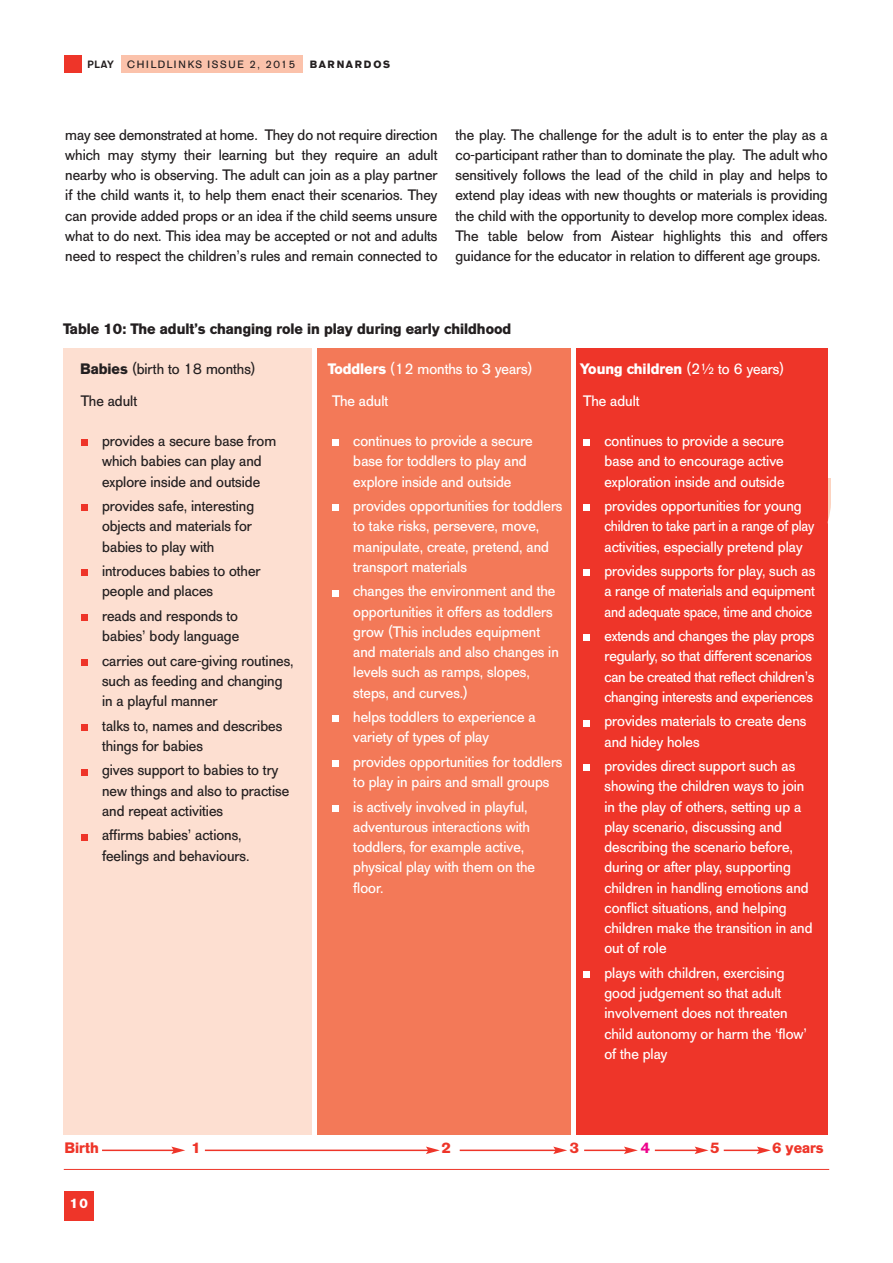
<style>
.page{position:relative;width:893px;height:1263px;background:#fff}
.page>*{position:absolute;margin:0;border:0;box-sizing:border-box;transform-origin:0 0}
.t1{font:15px/20.2px "AG Old Face";color:#fff}
.t2{font:15px/20.2px "AG Old Face";color:#231f20}
.t3{font:700 15px "AG Old Face";color:#231f20}
.t4{font:700 15px "AG Old Face";color:#fff}
.t5{font:700 15px "AG Old Face";color:#ee3529}
.t6{font:700 15px "AG Old Face";color:#ed028c}
.t7{font:700 13.5px "AG Old Face";color:#fff}
.t8{font:10.5px "AG Old Face";letter-spacing:.155em;color:#231f20}
.t9{font:700 10.5px "AG Old Face";letter-spacing:.16em;color:#231f20}
.t10{font:500 10.5px "AG Old Face";color:#231f20}
.s1{font-weight:700}
.s2{font-weight:400}
</style>
<div class="page">
<div style="left:577px;top:348px;width:251px;height:787px;background:#ee3529"></div>
<div style="left:317px;top:348px;width:254px;height:787px;background:#f37958"></div>
<div style="left:63px;top:348px;width:249px;height:787px;background:#fddfd1"></div>
<div style="left:64px;top:1191px;width:30px;height:29px;background:#ee3529"></div>
<hr style="left:64px;top:1169px;width:765px;height:1px;background:#ee3529">
<hr style="left:828px;top:478px;width:3px;height:56px;background:#fcd3c0">
<div style="left:121px;top:55px;width:181px;height:17px;background:#fbc2ab"></div>
<div style="left:64px;top:55px;width:17px;height:17px;background:#ee3529"></div>
<div style="left:583px;top:971px;width:7px;height:7px;background:#fff"></div>
<div style="left:583px;top:765px;width:7px;height:6px;background:#fff"></div>
<div style="left:583px;top:720px;width:7px;height:6px;background:#fff"></div>
<div style="left:583px;top:635px;width:7px;height:6px;background:#fff"></div>
<div style="left:583px;top:570px;width:7px;height:6px;background:#fff"></div>
<div style="left:583px;top:505px;width:7px;height:6px;background:#fff"></div>
<div style="left:583px;top:440px;width:7px;height:6px;background:#fff"></div>
<div style="left:332px;top:805px;width:7px;height:7px;background:#fff"></div>
<div style="left:332px;top:760px;width:7px;height:7px;background:#fff"></div>
<div style="left:332px;top:716px;width:7px;height:6px;background:#fff"></div>
<div style="left:332px;top:590px;width:7px;height:6px;background:#fff"></div>
<div style="left:332px;top:505px;width:7px;height:6px;background:#fff"></div>
<div style="left:332px;top:440px;width:7px;height:6px;background:#fff"></div>
<svg style="left:81px;top:834px;width:6px;height:6px"></svg>
<svg style="left:81px;top:769px;width:6px;height:6px"></svg>
<div style="left:81px;top:724px;width:6px;height:7px;background:#ee3529"></div>
<div style="left:81px;top:659px;width:6px;height:7px;background:#ee3529"></div>
<div style="left:81px;top:614px;width:6px;height:7px;background:#ee3529"></div>
<svg style="left:81px;top:570px;width:6px;height:6px"></svg>
<svg style="left:81px;top:505px;width:6px;height:6px"></svg>
<svg style="left:81px;top:440px;width:6px;height:6px"></svg>
<hr style="left:102px;top:1149px;width:72px;height:2px;background:#ee3529">
<svg style="left:171px;top:1146px;width:14px;height:8px"></svg>
<hr style="left:205px;top:1149px;width:224px;height:2px;background:#ee3529">
<svg style="left:426px;top:1146px;width:14px;height:8px"></svg>
<hr style="left:460px;top:1149px;width:96px;height:2px;background:#ee3529">
<svg style="left:553px;top:1146px;width:14px;height:8px"></svg>
<hr style="left:584px;top:1149px;width:43px;height:2px;background:#ee3529">
<svg style="left:624px;top:1146px;width:14px;height:8px"></svg>
<hr style="left:655px;top:1149px;width:42px;height:2px;background:#ee3529">
<svg style="left:695px;top:1146px;width:13px;height:8px"></svg>
<hr style="left:724px;top:1149px;width:36px;height:2px;background:#ee3529">
<svg style="left:757px;top:1146px;width:14px;height:8px"></svg>
<p class="t10" style="left:88px;top:60px;width:28px">PLAY</p>
<p class="t8" style="left:127px;top:60px;width:170px">CHILDLINKS ISSUE 2, 2015</p>
<p class="t9" style="left:310px;top:60px;width:82px">BARNARDOS</p>
<p class="t2" style="left:65px;top:126px;width:374px;text-align:justify">may see demonstrated at home. They do not require direction which may stymy their learning but they require an adult nearby who is observing. The adult can join as a play partner if the child wants it, to help them enact their scenarios. They can provide added props or an idea if the child seems unsure what to do next. This idea may be accepted or not and adults need to respect the children’s rules and remain connected to</p>
<p class="t2" style="left:455px;top:126px;width:374px;text-align:justify">the play. The challenge for the adult is to enter the play as a co-participant rather than to dominate the play. The adult who sensitively follows the lead of the child in play and helps to extend play ideas with new thoughts or materials is providing the child with the opportunity to develop more complex ideas.<br>The table below from Aistear highlights this and offers guidance for the educator in relation to different age groups.</p>
<p class="t3" style="left:63px;top:323px;width:450px">Table 10: The adult’s changing role in play during early childhood</p>
<p class="t2" style="left:80px;top:361px;width:177px"><span class="s1">Babies</span> (birth to 18 months)</p>
<p class="t1" style="left:328px;top:361px;width:206px"><span class="s1">Toddlers</span> (12 months to 3 years)</p>
<p class="t4" style="left:580px;top:364px;width:206px">Young children <span class="s2">(2½ to 6 years)</span></p>
<p class="t2" style="left:81px;top:392px;width:58px">The adult</p>
<p class="t2" style="left:102px;top:432px;width:176px">provides a secure base from which babies can play and explore inside and outside</p>
<p class="t2" style="left:102px;top:497px;width:154px">provides safe, interesting objects and materials for babies to play with</p>
<p class="t2" style="left:102px;top:562px;width:160px">introduces babies to other people and places</p>
<p class="t2" style="left:102px;top:607px;width:139px">reads and responds to babies’ body language</p>
<p class="t2" style="left:102px;top:652px;width:193px">carries out care-giving routines, such as feeding and changing in a playful manner</p>
<p class="t2" style="left:102px;top:717px;width:182px">talks to, names and describes things for babies</p>
<p class="t2" style="left:102px;top:762px;width:189px">gives support to babies to try new things and also to practise and repeat activities</p>
<p class="t2" style="left:102px;top:827px;width:149px">affirms babies’ actions, feelings and behaviours.</p>
<p class="t1" style="left:332px;top:392px;width:58px">The adult</p>
<p class="t1" style="left:353px;top:432px;width:181px">continues to provide a secure base for toddlers to play and explore inside and outside</p>
<p class="t1" style="left:353px;top:497px;width:211px">provides opportunities for toddlers to take risks, persevere, move, manipulate, create, pretend, and transport materials</p>
<p class="t1" style="left:353px;top:583px;width:207px">changes the environment and the opportunities it offers as toddlers grow (This includes equipment and materials and also changes in levels such as ramps, slopes, steps, and curves.)</p>
<p class="t1" style="left:353px;top:708px;width:184px">helps toddlers to experience a variety of types of play</p>
<p class="t1" style="left:353px;top:753px;width:211px">provides opportunities for toddlers to play in pairs and small groups</p>
<p class="t1" style="left:353px;top:798px;width:183px">is actively involved in playful, adventurous interactions with toddlers, for example active, physical play with them on the floor.</p>
<p class="t1" style="left:583px;top:392px;width:58px">The adult</p>
<p class="t1" style="left:604px;top:432px;width:182px;text-align:justify">continues to provide a secure base and to encourage active exploration inside and outside</p>
<p class="t1" style="left:604px;top:497px;width:211px">provides opportunities for young children to take part in a range of play activities, especially pretend play</p>
<p class="t1" style="left:604px;top:562px;width:212px;text-align:justify">provides supports for play, such as a range of materials and equipment and adequate space, time and choice</p>
<p class="t1" style="left:604px;top:627px;width:212px">extends and changes the play props regularly, so that different scenarios can be created that reflect children’s changing interests and experiences</p>
<p class="t1" style="left:604px;top:713px;width:203px">provides materials to create dens and hidey holes</p>
<p class="t1" style="left:604px;top:757px;width:210px">provides direct support such as showing the children ways to join in the play of others, setting up a play scenario, discussing and describing the scenario before, during or after play, supporting children in handling emotions and conflict situations, and helping children make the transition in and out of role</p>
<p class="t1" style="left:604px;top:964px;width:204px">plays with children, exercising good judgement so that adult involvement does not threaten child autonomy or harm the ‘flow’ of the play</p>
<p class="t5" style="left:65px;top:1143px;width:36px">Birth</p>
<p class="t5" style="left:191px;top:1143px;width:11px">1</p>
<p class="t5" style="left:441px;top:1143px;width:11px">2</p>
<p class="t5" style="left:570px;top:1143px;width:11px">3</p>
<p class="t6" style="left:641px;top:1143px;width:11px">4</p>
<p class="t5" style="left:710px;top:1143px;width:11px">5</p>
<p class="t5" style="left:772px;top:1143px;width:53px">6 years</p>
<p class="t7" style="left:70px;top:1198px;width:20px">10</p>
</div>
